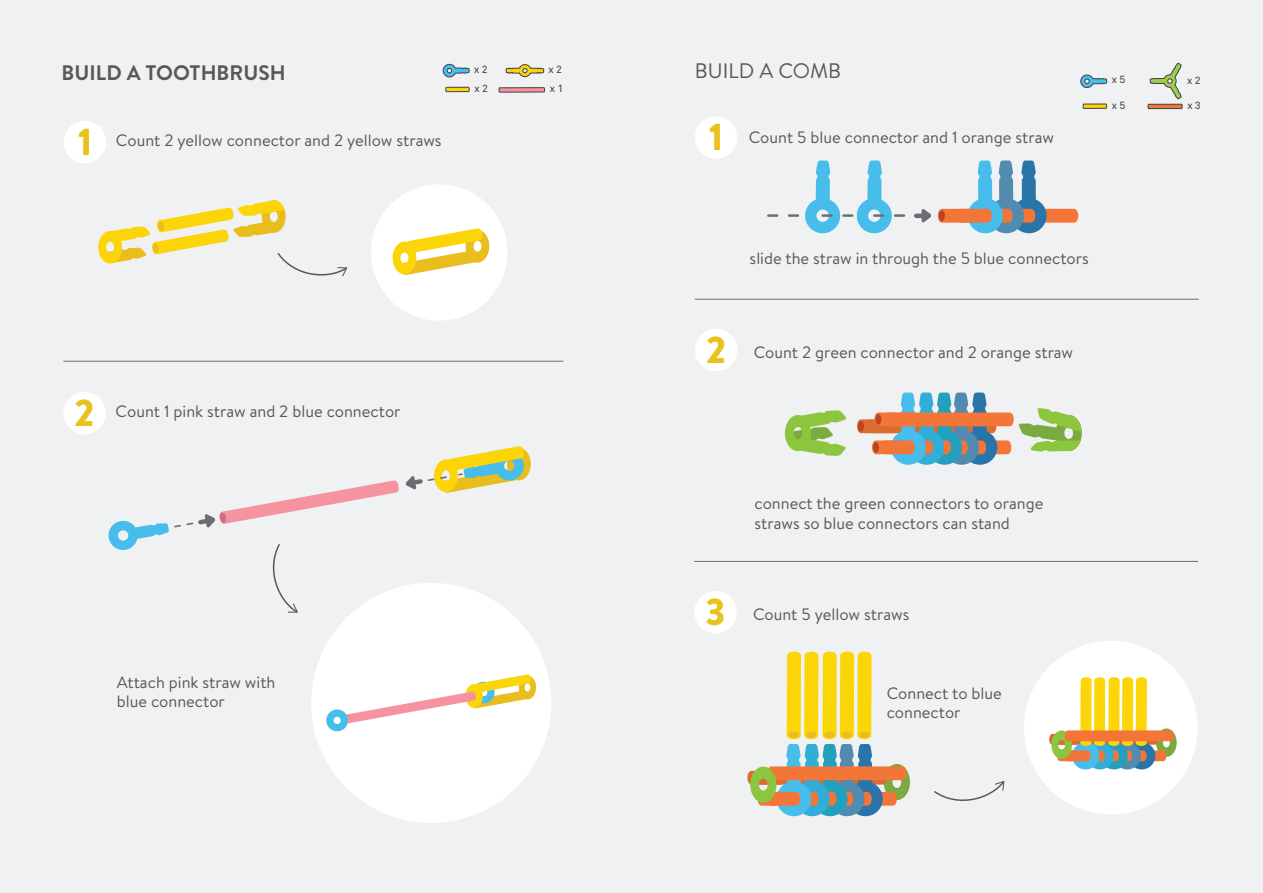
<style>
.page{position:relative;width:1263px;height:893px;background:#f0f1f2}
.page>*{position:absolute;margin:0;border:0;box-sizing:border-box;transform-origin:0 0}
.t1{font:900 37.5px "Brandon Text";color:#e9c21d}
.t2{font:700 21px "Brandon Text";color:#57585a}
.t3{font:21px "Brandon Text";color:#57585a}
.t4{font:16.5px/19.8px "Brandon Text";color:#57585a}
.t5{font:10.5px "Akkurat Std";color:#424142}
</style>
<div class="page">
<div style="left:371px;top:184px;width:136px;height:137px;background:#fff;border-radius:50%"></div>
<div style="left:64px;top:121px;width:42px;height:42px;background:#fff;border-radius:50%"></div>
<div style="left:695px;top:116px;width:42px;height:43px;background:#fff;border-radius:50%"></div>
<div style="left:695px;top:329px;width:42px;height:42px;background:#fff;border-radius:50%"></div>
<svg style="left:392px;top:228px;width:98px;height:47px"></svg>
<svg style="left:98px;top:200px;width:250px;height:77px"></svg>
<svg style="left:405px;top:446px;width:126px;height:47px"></svg>
<div style="left:311px;top:583px;width:240px;height:240px;background:#fff;border-radius:50%"></div>
<svg style="left:326px;top:674px;width:211px;height:58px"></svg>
<svg style="left:108px;top:480px;width:291px;height:133px"></svg>
<div style="left:1024px;top:641px;width:173px;height:173px;background:#fff;border-radius:50%"></div>
<svg style="left:934px;top:781px;width:71px;height:20px"></svg>
<svg style="left:506px;top:64px;width:38px;height:13px"></svg>
<svg style="left:445px;top:87px;width:25px;height:5px"></svg>
<svg style="left:443px;top:64px;width:26px;height:14px"></svg>
<svg style="left:499px;top:87px;width:46px;height:6px"></svg>
<hr style="left:63px;top:361px;width:500px;height:1px;background:#6c6d70">
<div style="left:63px;top:392px;width:43px;height:42px;background:#fff;border-radius:50%"></div>
<svg style="left:784px;top:410px;width:62px;height:46px"></svg>
<svg style="left:857px;top:393px;width:225px;height:72px"></svg>
<hr style="left:695px;top:299px;width:504px;height:1px;background:#6c6d70">
<svg style="left:747px;top:651px;width:163px;height:165px"></svg>
<div style="left:694px;top:591px;width:43px;height:42px;background:#fff;border-radius:50%"></div>
<hr style="left:694px;top:561px;width:504px;height:1px;background:#6c6d70">
<svg style="left:1049px;top:677px;width:128px;height:92px"></svg>
<svg style="left:937px;top:160px;width:141px;height:73px"></svg>
<svg style="left:768px;top:160px;width:163px;height:73px"></svg>
<svg style="left:1083px;top:104px;width:24px;height:5px"></svg>
<svg style="left:1147px;top:63px;width:35px;height:46px"></svg>
<svg style="left:1080px;top:74px;width:27px;height:14px"></svg>
<p class="t2" style="left:62px;top:58px;width:226px">BUILD A TOOTHBRUSH</p>
<p class="t5" style="left:474px;top:63px;width:15px">x 2</p>
<p class="t5" style="left:474px;top:82px;width:15px">x 2</p>
<p class="t5" style="left:548px;top:64px;width:15px">x 2</p>
<p class="t5" style="left:550px;top:83px;width:15px">x 1</p>
<p class="t3" style="left:695px;top:57px;width:148px">BUILD A COMB</p>
<h1 class="t1" style="left:78px;top:115px;width:16px">1</h1>
<h1 class="t1" style="left:709px;top:111px;width:16px">1</h1>
<p class="t4" style="left:116px;top:130px;width:327px">Count 2 yellow connector and 2 yellow straws</p>
<p class="t4" style="left:749px;top:126px;width:307px">Count 5 blue connector and 1 orange straw</p>
<p class="t5" style="left:1112px;top:74px;width:15px">x 5</p>
<p class="t5" style="left:1187px;top:74px;width:15px">x 2</p>
<p class="t5" style="left:1112px;top:99px;width:15px">x 5</p>
<p class="t5" style="left:1187px;top:99px;width:15px">x 3</p>
<h1 class="t1" style="left:74px;top:386px;width:22px">2</h1>
<p class="t4" style="left:116px;top:401px;width:287px">Count 1 pink straw and 2 blue connector</p>
<p class="t4" style="left:117px;top:671px;width:160px">Attach pink straw with blue connector</p>
<p class="t4" style="left:750px;top:248px;width:341px">slide the straw in through the 5 blue connectors</p>
<h1 class="t1" style="left:706px;top:323px;width:22px">2</h1>
<p class="t4" style="left:754px;top:342px;width:321px">Count 2 green connector and 2 orange straw</p>
<p class="t4" style="left:754px;top:493px;width:290px">connect the green connectors to orange straws so blue connectors can stand</p>
<h1 class="t1" style="left:705px;top:585px;width:22px">3</h1>
<p class="t4" style="left:753px;top:604px;width:158px">Count 5 yellow straws</p>
<p class="t4" style="left:887px;top:682px;width:117px">Connect to blue connector</p>
</div>
